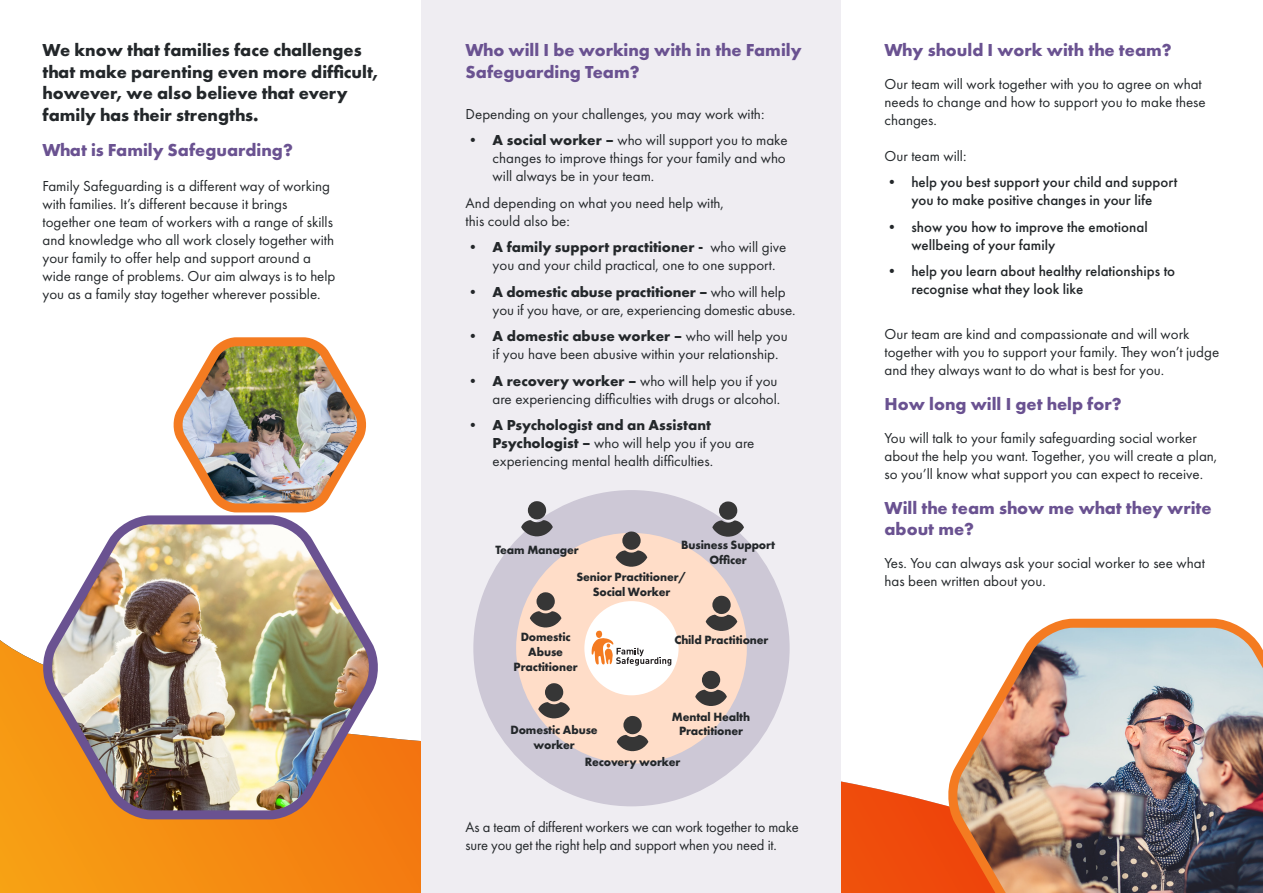
<style>
.page{position:relative;width:1263px;height:893px;background:#fff}
.page>*{position:absolute;margin:0;border:0;box-sizing:border-box;transform-origin:0 0}
.t1{font:700 18px/21.6px "Futura PT";color:#6a5291}
.t2{font:700 18px/21.6px "Futura PT";color:#23272a}
.t3{font:15px/18px "Futura PT";color:#23272a}
.t4{font:500 15px/18px "Futura PT";color:#23272a}
.t5{font:700 12.45px/14.9px "Futura PT";letter-spacing:-.01em;color:#23272a;text-align:center}
.s1{font-weight:700}
</style>
<div class="page">
<svg style="left:0;top:640px;width:938px;height:253px"></svg>
<div style="left:422px;top:0;width:419px;height:893px;background:#efedf2"></div>
<img style="left:34px;top:515px;width:353px;height:309px">
<img style="left:165px;top:337px;width:210px;height:180px">
<img style="left:938px;top:618px;width:325px;height:275px">
<div style="left:473px;top:490px;width:317px;height:316px;background:#cdc8d6;border-radius:50%"></div>
<div style="left:516px;top:533px;width:231px;height:231px;background:#ffddc8;border-radius:50%"></div>
<div style="left:584px;top:601px;width:95px;height:94px;background:#fff;border-radius:50%"></div>
<svg style="left:592px;top:631px;width:79px;height:35px"></svg>
<svg style="left:617px;top:716px;width:31px;height:35px"></svg>
<svg style="left:538px;top:683px;width:32px;height:35px"></svg>
<svg style="left:695px;top:671px;width:32px;height:35px"></svg>
<svg style="left:706px;top:596px;width:31px;height:35px"></svg>
<svg style="left:616px;top:531px;width:31px;height:36px"></svg>
<svg style="left:530px;top:592px;width:31px;height:35px"></svg>
<svg style="left:521px;top:501px;width:32px;height:35px"></svg>
<svg style="left:712px;top:501px;width:32px;height:36px"></svg>
<p class="t2" style="left:43px;top:39px;width:337px">We know that families face challenges that make parenting even more difficult, however, we also believe that every family has their strengths.</p>
<p class="t1" style="left:43px;top:139px;width:252px">What is Family Safeguarding?</p>
<p class="t3" style="left:43px;top:177px;width:294px">Family Safeguarding is a different way of working with families. It’s different because it brings together one team of workers with a range of skills and knowledge who all work closely together with your family to offer help and support around a wide range of problems. Our aim always is to help you as a family stay together wherever possible.</p>
<p class="t1" style="left:466px;top:39px;width:337px">Who will I be working with in the Family<br>Safeguarding Team?</p>
<p class="t3" style="left:466px;top:105px;width:300px">Depending on your challenges, you may work with:</p>
<p class="t3" style="left:493px;top:131px;width:296px;text-indent:-27px"><span class="s1">• A social worker –</span> who will support you to make changes to improve things for your family and who will always be in your team.</p>
<p class="t3" style="left:466px;top:194px;width:260px">And depending on what you need help with, this could also be:</p>
<p class="t3" style="left:493px;top:238px;width:295px;text-indent:-27px"><span class="s1">• A family support practitioner -</span> who will give you and your child practical, one to one support.</p>
<p class="t3" style="left:493px;top:283px;width:304px;text-indent:-27px"><span class="s1">• A domestic abuse practitioner –</span> who will help you if you have, or are, experiencing domestic abuse.</p>
<p class="t3" style="left:493px;top:327px;width:297px;text-indent:-27px"><span class="s1">• A domestic abuse worker –</span> who will help you if you have been abusive within your relationship.</p>
<p class="t3" style="left:466px;top:372px;width:316px;text-align:right"><span class="s1">• A recovery worker –</span> who will help you if you are experiencing difficulties with drugs or alcohol.</p>
<p class="t3" style="left:493px;top:416px;width:263px;text-indent:-27px"><span class="s1">• A Psychologist and an Assistant<br>Psychologist –</span> who will help you if you are experiencing mental health difficulties.</p>
<p class="t5" style="left:495px;top:542px;width:85px">Team Manager</p>
<p class="t5" style="left:681px;top:537px;width:95px">Business Support<br>Officer</p>
<p class="t5" style="left:576px;top:569px;width:112px">Senior Practitioner/<br>Social Worker</p>
<p class="t5" style="left:514px;top:629px;width:66px">Domestic<br>Abuse<br>Practitioner</p>
<p class="t5" style="left:675px;top:632px;width:95px">Child Practitioner</p>
<p class="t5" style="left:510px;top:722px;width:89px">Domestic Abuse worker</p>
<p class="t5" style="left:672px;top:709px;width:80px">Mental Health</p>
<p class="t5" style="left:679px;top:723px;width:66px">Practitioner</p>
<p class="t5" style="left:585px;top:754px;width:97px">Recovery worker</p>
<p class="t3" style="left:466px;top:818px;width:334px">As a team of different workers we can work together to make sure you get the right help and support when you need it.</p>
<p class="t1" style="left:884px;top:39px;width:289px">Why should I work with the team?</p>
<p class="t3" style="left:884px;top:75px;width:323px">Our team will work together with you to agree on what needs to change and how to support you to make these changes.</p>
<p class="t3" style="left:884px;top:147px;width:83px">Our team will:</p>
<p class="t4" style="left:884px;top:173px;width:294px;text-align:center">• help you best support your child and support you to make positive changes in your life</p>
<p class="t4" style="left:911px;top:218px;width:238px;text-indent:-27px">• show you how to improve the emotional wellbeing of your family</p>
<p class="t4" style="left:911px;top:262px;width:265px;text-indent:-27px">• help you learn about healthy relationships to recognise what they look like</p>
<p class="t3" style="left:884px;top:325px;width:336px">Our team are kind and compassionate and will work together with you to support your family. They won’t judge and they always want to do what is best for you.</p>
<p class="t1" style="left:884px;top:393px;width:239px">How long will I get help for?</p>
<p class="t3" style="left:884px;top:429px;width:334px">You will talk to your family safeguarding social worker about the help you want. Together, you will create a plan, so you’ll know what support you can expect to receive.</p>
<p class="t1" style="left:884px;top:496px;width:329px">Will the team show me what they write about me?</p>
<p class="t3" style="left:884px;top:554px;width:322px">Yes. You can always ask your social worker to see what has been written about you.</p>
</div>
